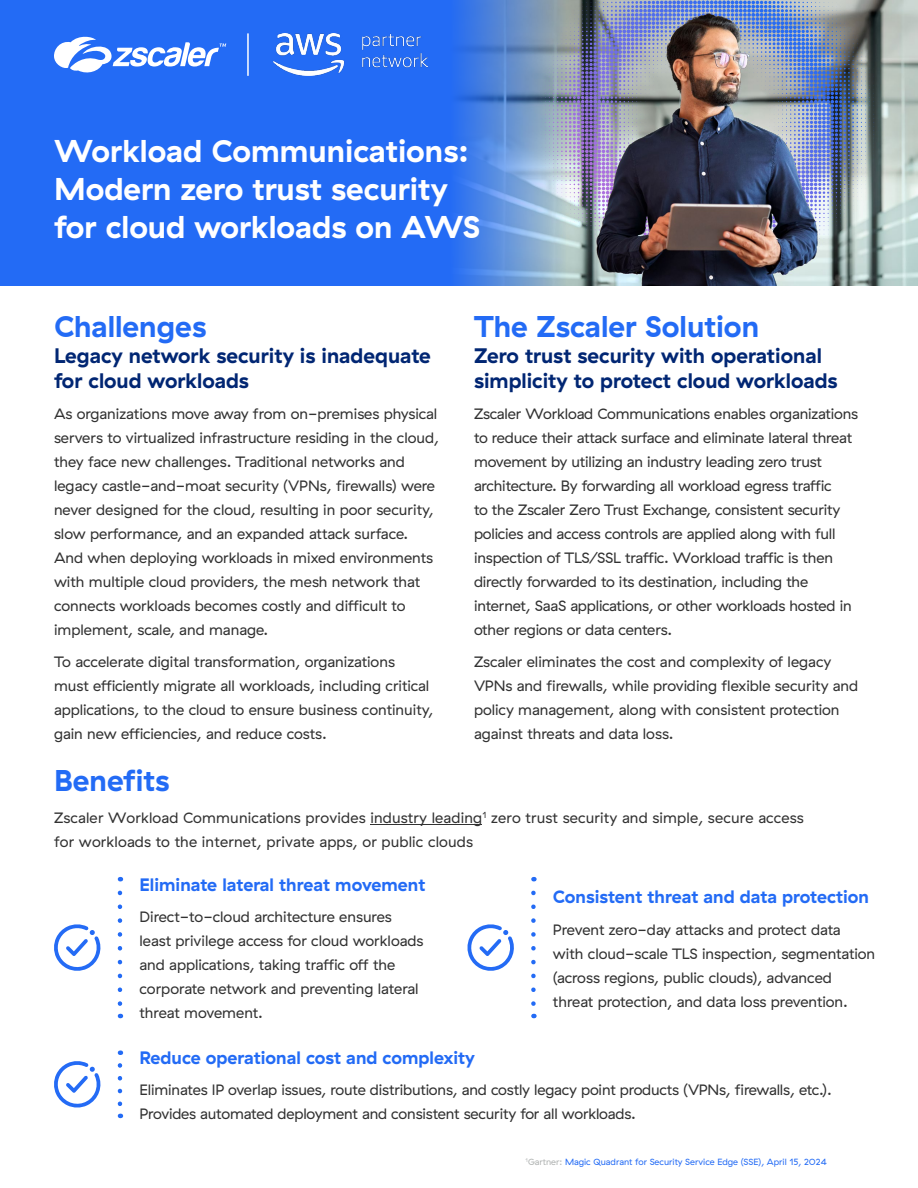
<style>
.page{position:relative;width:918px;height:1188px;background:#fff}
.page>*{position:absolute;margin:0;border:0;box-sizing:border-box;transform-origin:0 0}
.t1{font:700 31.5px/37.8px "GT Haptik ZS";color:#fff}
.t2{font:700 30px "GT Haptik ZS";color:#236bf5}
.t3{font:700 21px/25.2px "GT Haptik ZS";color:#012673}
.t4{font:700 18px "GT Haptik ZS";color:#236bf5}
.t5{font:15px/24px "GT Haptik ZS";color:#323232}
.t6{font:9px "GT Haptik ZS";color:#236bf5}
.s1{color:#b0b3b2}
</style>
<div class="page">
<img style="left:566px;top:0;width:352px;height:285px">
<svg style="left:0;top:0;width:566px;height:285px;background:#3273ee"></svg>
<svg style="left:54px;top:34px;width:172px;height:41px"></svg>
<svg style="left:54px;top:924px;width:47px;height:47px"></svg>
<svg style="left:54px;top:1061px;width:47px;height:47px"></svg>
<svg style="left:467px;top:924px;width:47px;height:47px"></svg>
<hr style="left:370px;top:824px;width:112px;height:1px;background:#323232">
<svg style="left:118px;top:893px;width:4px;height:125px"></svg>
<svg style="left:118px;top:1065px;width:4px;height:53px"></svg>
<svg style="left:531px;top:893px;width:5px;height:125px"></svg>
<img style="left:273px;top:33px;width:154px;height:43px">
<hr style="left:247px;top:33px;width:2px;height:43px;background:#fff">
<img style="left:580px;top:0;width:254px;height:285px">
<h1 class="t1" style="left:54px;top:132px;width:428px">Workload Communications:<br>Modern zero trust security for cloud workloads on AWS</h1>
<h2 class="t2" style="left:54px;top:309px;width:154px">Challenges</h2>
<h3 class="t3" style="left:54px;top:343px;width:379px">Legacy network security is inadequate for cloud workloads</h3>
<p class="t5" style="left:54px;top:402px;width:387px">As organizations move away from on-premises physical servers to virtualized infrastructure residing in the cloud, they face new challenges. Traditional networks and legacy castle-and-moat security (VPNs, firewalls) were never designed for the cloud, resulting in poor security, slow performance, and an expanded attack surface.<br>And when deploying workloads in mixed environments with multiple cloud providers, the mesh network that connects workloads becomes costly and difficult to implement, scale, and manage.</p>
<p class="t5" style="left:54px;top:650px;width:381px">To accelerate digital transformation, organizations must efficiently migrate all workloads, including critical applications, to the cloud to ensure business continuity, gain new efficiencies, and reduce costs.</p>
<h2 class="t2" style="left:474px;top:309px;width:287px">The Zscaler Solution</h2>
<h3 class="t3" style="left:474px;top:343px;width:365px">Zero trust security with operational simplicity to protect cloud workloads</h3>
<p class="t5" style="left:474px;top:402px;width:386px">Zscaler Workload Communications enables organizations to reduce their attack surface and eliminate lateral threat movement by utilizing an industry leading zero trust architecture. By forwarding all workload egress traffic<br>to the Zscaler Zero Trust Exchange, consistent security policies and access controls are applied along with full inspection of TLS/SSL traffic. Workload traffic is then directly forwarded to its destination, including the internet, SaaS applications, or other workloads hosted in other regions or data centers.</p>
<p class="t5" style="left:474px;top:650px;width:386px">Zscaler eliminates the cost and complexity of legacy VPNs and firewalls, while providing flexible security and policy management, along with consistent protection against threats and data loss.</p>
<h2 class="t2" style="left:54px;top:762px;width:117px">Benefits</h2>
<p class="t5" style="left:54px;top:805px;width:751px">Zscaler Workload Communications provides industry leading<sup>1</sup> zero trust security and simple, secure access for workloads to the internet, private apps, or public clouds</p>
<p class="t4" style="left:140px;top:874px;width:287px">Eliminate lateral threat movement</p>
<p class="t5" style="left:140px;top:905px;width:285px">Direct-to-cloud architecture ensures least privilege access for cloud workloads and applications, taking traffic off the corporate network and preventing lateral threat movement.</p>
<p class="t4" style="left:140px;top:1047px;width:337px">Reduce operational cost and complexity</p>
<p class="t5" style="left:140px;top:1078px;width:694px">Eliminates IP overlap issues, route distributions, and costly legacy point products (VPNs, firewalls, etc.).<br>Provides automated deployment and consistent security for all workloads.</p>
<p class="t4" style="left:553px;top:886px;width:318px">Consistent threat and data protection</p>
<p class="t5" style="left:553px;top:917px;width:324px">Prevent zero-day attacks and protect data<br>with cloud-scale TLS inspection, segmentation (across regions, public clouds), advanced threat protection, and data loss prevention.</p>
<p class="t6" style="left:526px;top:1156px;width:303px"><sup>1</sup><span class="s1">Gartner:</span> Magic Quadrant for Security Service Edge (SSE), April 15, 2024</p>
</div>
